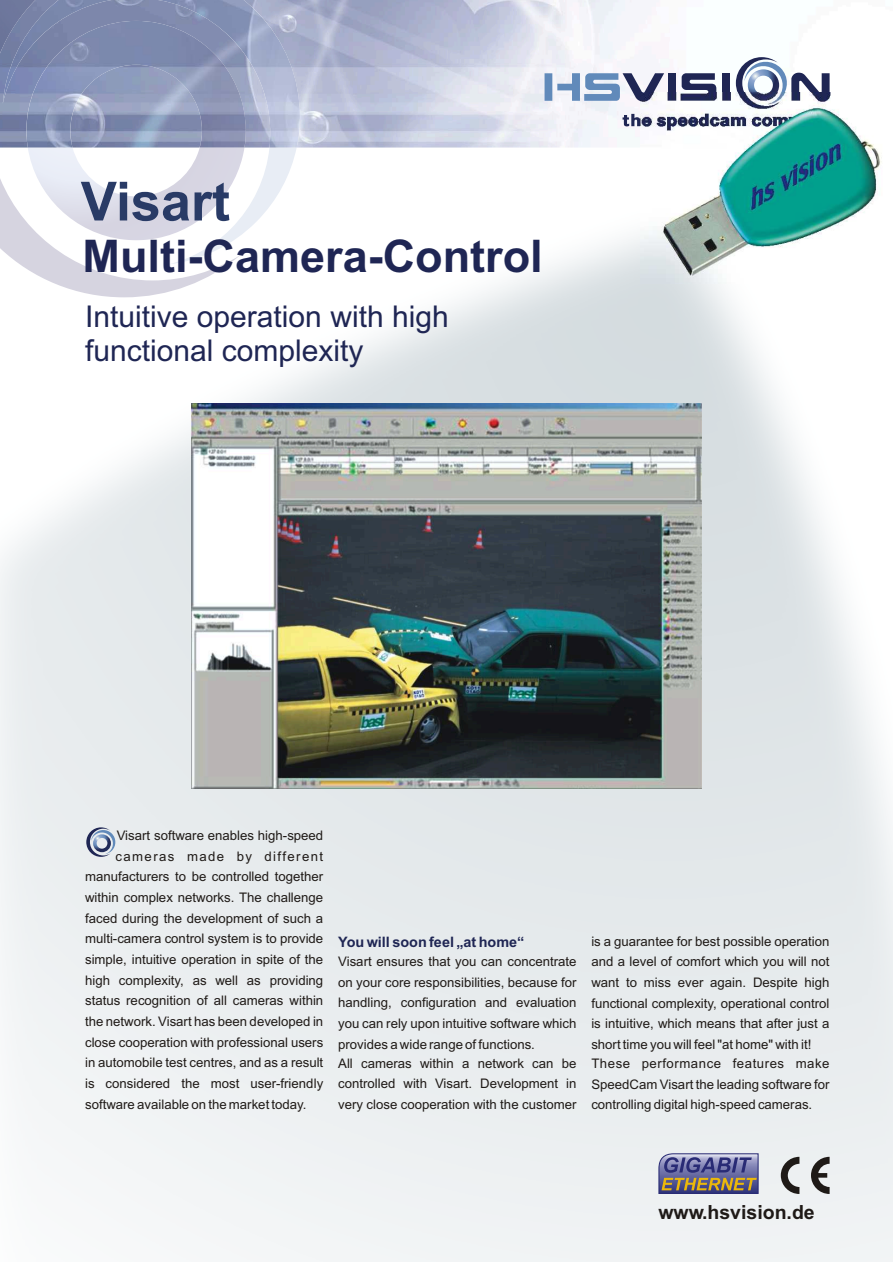
<style>
.page{position:relative;width:893px;height:1262px;background:#fff}
.page>*{position:absolute;margin:0;border:0;box-sizing:border-box;transform-origin:0 0}
.t1{font:700 54px "Arial";color:#293b66}
.t2{font:700 45px "Arial";color:#1f2654}
.t3{font:30px/33.5px "Arial";color:#1f2654}
.t4{font:700 19.5px "Arial";color:#1f1a17}
.t5{font:700 14.4px "Arial";color:#1f2654}
.t6{font:13.2px/20.7px "Arial";color:#1f1a17;text-align:justify}
.t7{font:13.2px "Arial";letter-spacing:.105em;color:#1f1a17}
</style>
<div class="page">
<img style="left:0;top:236px;width:893px;height:1026px">
<img style="left:0;top:0;width:830px;height:147px">
<img style="left:0;top:0;width:3px;height:53px">
<img style="left:3px;top:0;width:297px;height:147px">
<svg style="left:0;top:147px;width:297px;height:150px"></svg>
<img style="left:26px;top:65px;width:176px;height:82px">
<svg style="left:544px;top:57px;width:285px;height:73px"></svg>
<svg style="left:86px;top:827px;width:30px;height:30px"></svg>
<svg style="left:780px;top:1156px;width:49px;height:38px;background:#9fa09f"></svg>
<svg style="left:658px;top:1152px;width:101px;height:42px;background:#78738c"></svg>
<img style="left:191px;top:404px;width:511px;height:384px">
<img style="left:640px;top:92px;width:253px;height:191px">
<h1 class="t1" style="left:81px;top:181px;width:151px">Visart</h1>
<h2 class="t2" style="left:83px;top:239px;width:461px">Multi-Camera-Control</h2>
<h3 class="t3" style="left:85px;top:302px;width:365px">Intuitive operation with high functional complexity</h3>
<p class="t6" style="left:117px;top:826px;width:208px">Visart software enables high-speed</p>
<p class="t7" style="left:115px;top:851px;width:209px">cameras made by different</p>
<p class="t6" style="left:85px;top:867px;width:240px">manufacturers to be controlled together</p>
<p class="t6" style="left:85px;top:888px;width:240px">within complex networks. The challenge</p>
<p class="t6" style="left:85px;top:909px;width:240px">faced during the development of such a</p>
<p class="t6" style="left:85px;top:929px;width:240px">multi-camera control system is to provide</p>
<p class="t6" style="left:85px;top:950px;width:240px">simple, intuitive operation in spite of the</p>
<p class="t6" style="left:85px;top:970px;width:240px">high complexity, as well as providing</p>
<p class="t6" style="left:85px;top:991px;width:240px">status recognition of all cameras within</p>
<p class="t6" style="left:85px;top:1012px;width:240px">the network. Visart has been developed in</p>
<p class="t6" style="left:85px;top:1032px;width:240px">close cooperation with professional users</p>
<p class="t6" style="left:85px;top:1053px;width:240px">in automobile test centres, and as a result</p>
<p class="t6" style="left:85px;top:1074px;width:240px">is considered the most user-friendly</p>
<p class="t6" style="left:85px;top:1094px;width:223px">software available on the market today.</p>
<p class="t5" style="left:338px;top:936px;width:188px">You will soon feel „at home“</p>
<p class="t6" style="left:338px;top:952px;width:240px">Visart ensures that you can concentrate on your core responsibilities, because for handling, configuration and evaluation you can rely upon intuitive software which provides a wide range of functions.</p>
<p class="t6" style="left:338px;top:1053px;width:240px">All cameras within a network can be controlled with Visart. Development in very close cooperation with the customer</p>
<p class="t6" style="left:591px;top:931px;width:240px">is a guarantee for best possible operation and a level of comfort which you will not want to miss ever again. Despite high functional complexity, operational control is intuitive, which means that after just a short time you will feel "at home" with it!</p>
<p class="t6" style="left:591px;top:1054px;width:240px">These performance features make SpeedCam Visart the leading software for controlling digital high-speed cameras.</p>
<h3 class="t4" style="left:658px;top:1205px;width:158px">www.hsvision.de</h3>
</div>
